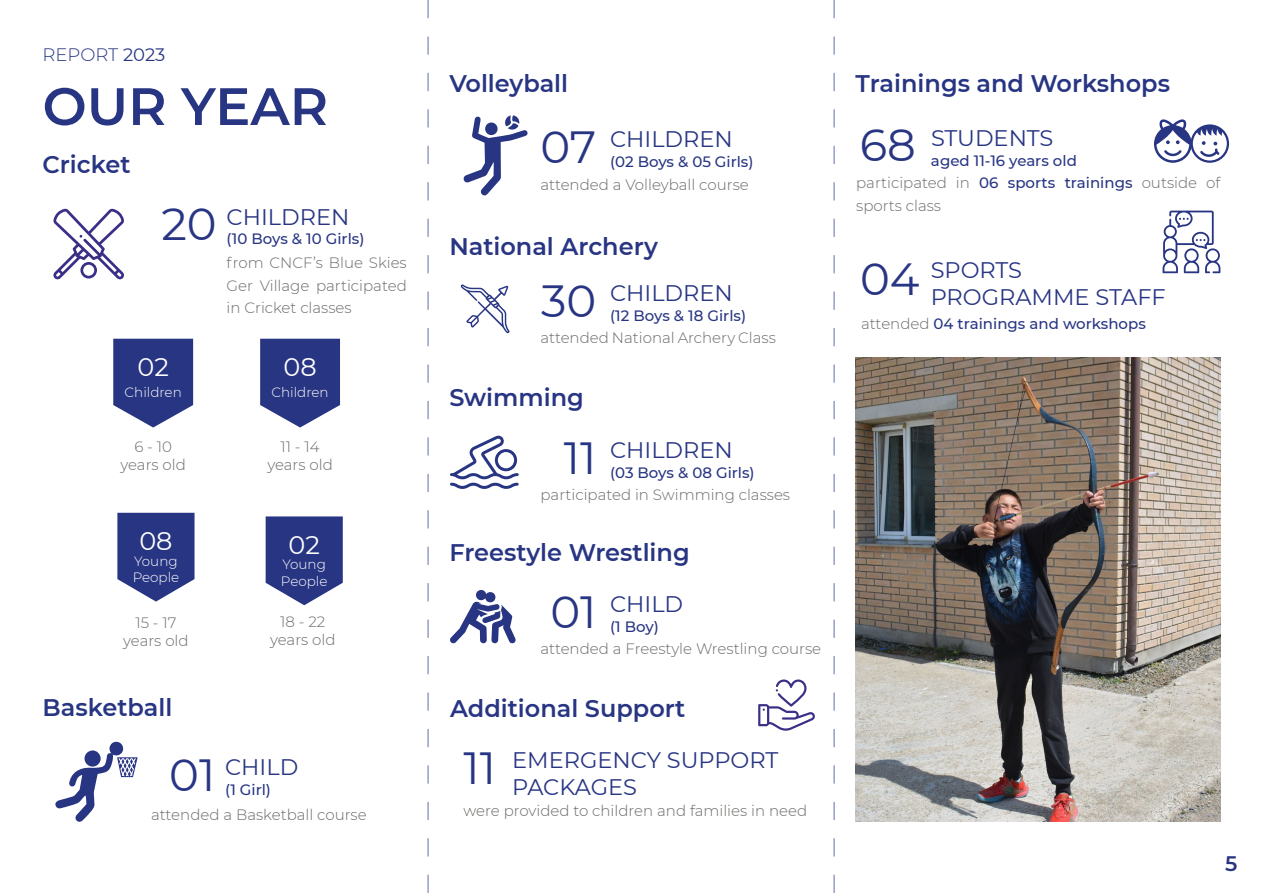
<style>
.page{position:relative;width:1263px;height:893px;background:#fff}
.page>*{position:absolute;margin:0;border:0;box-sizing:border-box;transform-origin:0 0}
.t1{font:600 52.5px "Montserrat";color:#283583}
.t2{font:45px "Montserrat";color:#283583}
.t3{font:25.5px "Montserrat";color:#fff}
.t4{font:600 24px "Montserrat";color:#283583}
.t5{font:22.5px/27px "Montserrat";color:#283583}
.t6{font:600 21px "Montserrat";color:#283583}
.t7{font:300 18px "Montserrat";color:#283583}
.t8{font:300 15px/18px "Montserrat";color:#6c6a68;text-align:center}
.t9{font:500 15px "Montserrat";color:#283583}
.t10{font:300 13.5px/16.2px "Montserrat";color:#fff}
.s1{font-weight:400}
.s2{font-weight:500;color:#283583}
.s3{font-size:45px}
.s4{font-weight:300;color:#6c6a68}
</style>
<div class="page">
<svg style="left:113px;top:339px;width:80px;height:88px;background:#424e92"></svg>
<svg style="left:260px;top:339px;width:80px;height:88px;background:#424d92"></svg>
<svg style="left:53px;top:209px;width:71px;height:70px"></svg>
<svg style="left:55px;top:741px;width:83px;height:81px"></svg>
<svg style="left:463px;top:115px;width:65px;height:80px"></svg>
<svg style="left:461px;top:284px;width:48px;height:49px"></svg>
<svg style="left:450px;top:590px;width:66px;height:54px"></svg>
<svg style="left:450px;top:435px;width:69px;height:54px"></svg>
<svg style="left:758px;top:679px;width:57px;height:52px"></svg>
<svg style="left:427px;top:0;width:2px;height:893px"></svg>
<svg style="left:833px;top:0;width:2px;height:893px"></svg>
<svg style="left:1154px;top:119px;width:75px;height:44px"></svg>
<svg style="left:1162px;top:211px;width:58px;height:62px"></svg>
<svg style="left:117px;top:513px;width:78px;height:89px;background:#465194"></svg>
<svg style="left:266px;top:516px;width:77px;height:89px;background:#434f93"></svg>
<img style="left:855px;top:357px;width:365px;height:465px">
<p class="t7" style="left:43px;top:43px;width:124px">REPORT <span class="s1">2023</span></p>
<h1 class="t1" style="left:43px;top:69px;width:287px">OUR YEAR</h1>
<h3 class="t4" style="left:43px;top:148px;width:90px">Cricket</h3>
<h2 class="t2" style="left:162px;top:193px;width:57px">20</h2>
<h3 class="t5" style="left:227px;top:203px;width:124px">CHILDREN</h3>
<p class="t9" style="left:227px;top:228px;width:139px">(10 Boys &amp; 10 Girls)</p>
<p class="t8" style="left:227px;top:251px;width:182px;line-height:22.5px;text-align:justify">from CNCF’s Blue Skies Ger Village participated in Cricket classes</p>
<h3 class="t3" style="left:138px;top:350px;width:33px">02</h3>
<p class="t10" style="left:125px;top:384px;width:59px">Children</p>
<p class="t8" style="left:120px;top:437px;width:67px">6 - 10 years old</p>
<h3 class="t3" style="left:283px;top:350px;width:35px">08</h3>
<p class="t10" style="left:271px;top:384px;width:59px">Children</p>
<p class="t8" style="left:267px;top:437px;width:67px">11 - 14 years old</p>
<h3 class="t3" style="left:139px;top:524px;width:35px">08</h3>
<h3 class="t3" style="left:289px;top:527px;width:33px">02</h3>
<p class="t10" style="left:133px;top:552px;width:48px">Young<br>People</p>
<p class="t10" style="left:281px;top:556px;width:48px">Young<br>People</p>
<p class="t8" style="left:123px;top:613px;width:67px">15 - 17 years old</p>
<p class="t8" style="left:270px;top:613px;width:67px">18 - 22 years old</p>
<h3 class="t4" style="left:43px;top:691px;width:131px">Basketball</h3>
<h2 class="t2" style="left:169px;top:744px;width:47px">01</h2>
<h3 class="t5" style="left:225px;top:753px;width:75px">CHILD</h3>
<p class="t9" style="left:225px;top:780px;width:47px">(1 Girl)</p>
<p class="t8" style="left:151px;top:805px;width:217px">attended a Basketball course</p>
<h3 class="t4" style="left:855px;top:67px;width:316px">Trainings and Workshops</h3>
<h3 class="t4" style="left:449px;top:67px;width:120px">Volleyball</h3>
<h2 class="t2" style="left:540px;top:116px;width:57px">07</h2>
<h2 class="t2" style="left:860px;top:114px;width:58px">68</h2>
<h3 class="t5" style="left:610px;top:125px;width:124px">CHILDREN</h3>
<h3 class="t5" style="left:931px;top:123px;width:124px">STUDENTS</h3>
<p class="t9" style="left:610px;top:152px;width:145px">(02 Boys &amp; 05 Girls)</p>
<p class="t9" style="left:931px;top:150px;width:147px">aged 11-16 years old</p>
<p class="t8" style="left:540px;top:175px;width:210px">attended a Volleyball course</p>
<p class="t8" style="left:856px;top:171px;width:366px;line-height:22.5px;text-align:left">participated in <span class="s2">06 sports trainings</span> outside of sports class</p>
<h3 class="t4" style="left:449px;top:230px;width:210px">National Archery</h3>
<h3 class="t5" style="left:541px;top:279px;width:193px"><span class="s3">30</span> CHILDREN</h3>
<p class="t9" style="left:610px;top:306px;width:138px">(12 Boys &amp; 18 Girls)</p>
<p class="t8" style="left:540px;top:329px;width:237px">attended National Archery Class</p>
<h3 class="t4" style="left:449px;top:381px;width:136px">Swimming</h3>
<h3 class="t5" style="left:564px;top:436px;width:170px"><span class="s3">11</span> CHILDREN</h3>
<p class="t9" style="left:610px;top:463px;width:146px">(03 Boys &amp; 08 Girls)</p>
<p class="t8" style="left:540px;top:486px;width:251px">participated in Swimming classes</p>
<h3 class="t4" style="left:449px;top:535px;width:242px">Freestyle Wrestling</h3>
<h3 class="t5" style="left:550px;top:590px;width:134px"><span class="s3">01</span> CHILD</h3>
<p class="t9" style="left:610px;top:616px;width:50px">(1 Boy)</p>
<p class="t8" style="left:540px;top:639px;width:282px">attended a Freestyle Wrestling course</p>
<h3 class="t4" style="left:450px;top:691px;width:237px">Additional Support</h3>
<h3 class="t5" style="left:512px;top:746px;width:268px;text-indent:-49px"><span class="s3">11</span> EMERGENCY SUPPORT<br>PACKAGES</h3>
<p class="t8" style="left:463px;top:802px;width:345px">were provided to children and families in need</p>
<h2 class="t2" style="left:860px;top:248px;width:61px">04</h2>
<h3 class="t5" style="left:931px;top:256px;width:237px">SPORTS<br>PROGRAMME STAFF</h3>
<p class="t9" style="left:861px;top:314px;width:286px"><span class="s4">attended</span> 04 trainings and workshops</p>
<h3 class="t6" style="left:1225px;top:848px;width:14px">5</h3>
</div>
